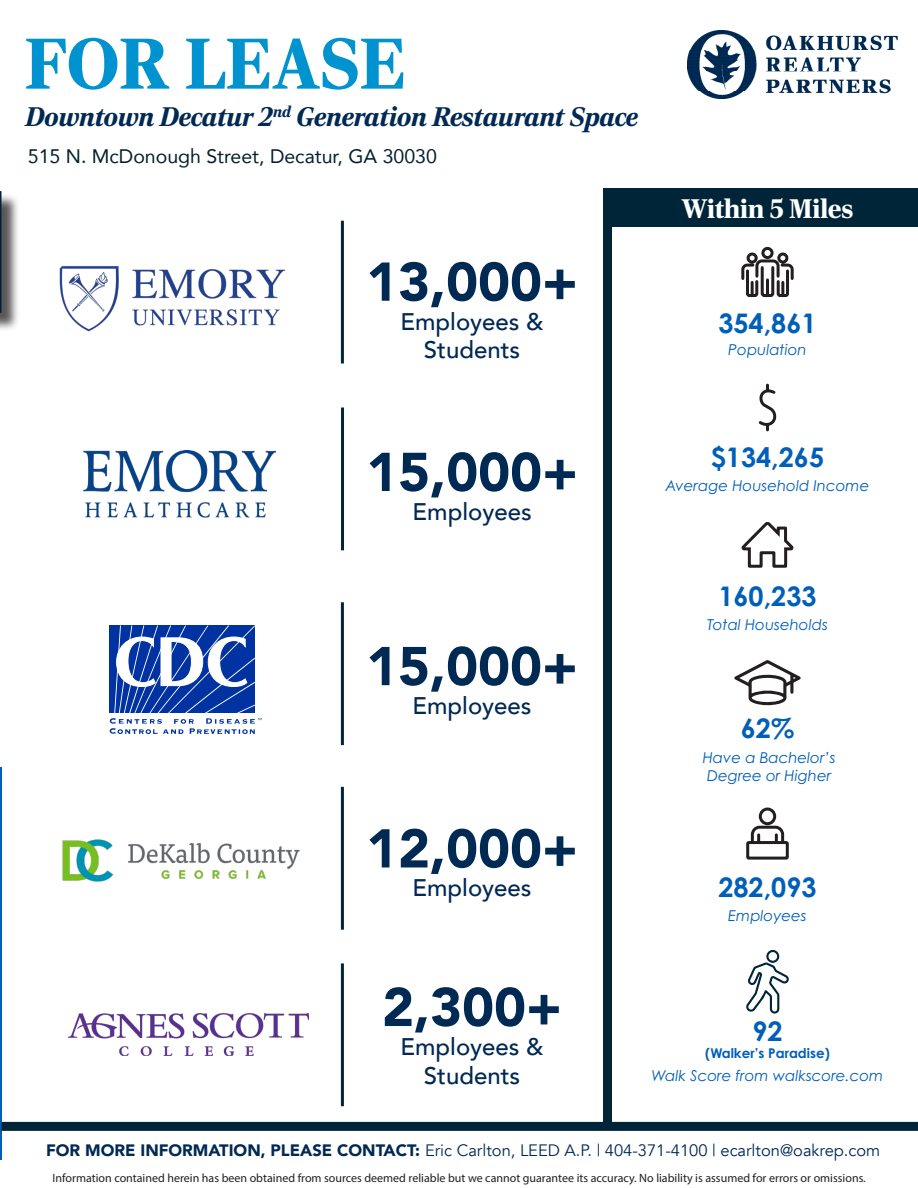
<style>
.page{position:relative;width:918px;height:1188px;background:#fff}
.page>*{position:absolute;margin:0;border:0;box-sizing:border-box;transform-origin:0 0}
.t1{font:900 72px "Rocky";color:#0093d0}
.t2{font:900 54px "Avenir";color:#002953}
.t3{font:italic 900 27px "Rocky";color:#002953}
.t4{font:700 27px "Century Gothic Pro";color:#005fb9}
.t5{font:900 27px "Rocky";color:#fff}
.t6{font:500 24px/28.8px "Avenir";color:#002953;text-align:center}
.t7{font:19.5px "Avenir";color:#031f2c}
.t8{font:16.5px "Avenir";color:#002953}
.t9{font:italic 15px/18px "Century Gothic Pro";color:#005fb9}
.t10{font:700 13.5px "Century Gothic Pro";color:#005fb9}
.t11{font:12px "Myriad Pro";color:#231f20}
.s1{font-weight:900}
</style>
<div class="page">
<hr style="left:0;top:767px;width:2px;height:393px;background:#005fb9">
<div style="left:0;top:193px;width:20px;height:139px;background:#231f20;opacity:.75"></div>
<svg style="left:0;top:191px;width:2px;height:122px"></svg>
<img style="left:59px;top:266px;width:227px;height:66px">
<svg style="left:110px;top:626px;width:152px;height:108px"></svg>
<img style="left:62px;top:839px;width:238px;height:43px">
<img style="left:84px;top:451px;width:192px;height:66px">
<hr style="left:341px;top:221px;width:3px;height:143px;background:#002539">
<hr style="left:341px;top:408px;width:3px;height:142px;background:#002539">
<hr style="left:341px;top:602px;width:3px;height:143px;background:#002539">
<hr style="left:341px;top:787px;width:3px;height:143px;background:#002539">
<hr style="left:341px;top:963px;width:3px;height:143px;background:#002539">
<img style="left:688px;top:31px;width:210px;height:67px">
<div style="left:603px;top:188px;width:315px;height:39px;background:#002539"></div>
<div style="left:603px;top:190px;width:9px;height:936px;background:#002539"></div>
<svg style="left:741px;top:246px;width:53px;height:52px"></svg>
<svg style="left:741px;top:522px;width:53px;height:46px"></svg>
<svg style="left:746px;top:807px;width:43px;height:53px"></svg>
<svg style="left:758px;top:383px;width:19px;height:49px"></svg>
<svg style="left:746px;top:950px;width:43px;height:64px"></svg>
<svg style="left:734px;top:660px;width:67px;height:45px"></svg>
<div style="left:2px;top:1122px;width:916px;height:9px;background:#002539"></div>
<img style="left:68px;top:1013px;width:241px;height:42px">
<p class="t1" style="left:25px;top:21px;width:383px">FOR LEASE</p>
<p class="t3" style="left:26px;top:101px;width:614px">Downtown Decatur 2<sup>nd</sup> Generation Restaurant Space</p>
<p class="t7" style="left:28px;top:141px;width:411px">515 N. McDonough Street, Decatur, GA 30030</p>
<p class="t2" style="left:366px;top:236px;width:213px">13,000+</p>
<p class="t6" style="left:401px;top:305px;width:145px">Employees &amp;<br>Students</p>
<p class="t5" style="left:682px;top:192px;width:173px">Within 5 Miles</p>
<p class="t4" style="left:718px;top:306px;width:100px">354,861</p>
<p class="t9" style="left:728px;top:341px;width:80px">Population</p>
<p class="t2" style="left:366px;top:426px;width:213px">15,000+</p>
<p class="t6" style="left:413px;top:496px;width:121px">Employees</p>
<p class="t2" style="left:366px;top:620px;width:213px">15,000+</p>
<p class="t6" style="left:413px;top:690px;width:121px">Employees</p>
<p class="t2" style="left:366px;top:802px;width:213px">12,000+</p>
<p class="t6" style="left:413px;top:872px;width:121px">Employees</p>
<p class="t2" style="left:382px;top:961px;width:181px">2,300+</p>
<p class="t6" style="left:401px;top:1031px;width:145px">Employees &amp;<br>Students</p>
<p class="t4" style="left:711px;top:440px;width:115px">$134,265</p>
<p class="t9" style="left:666px;top:477px;width:205px">Average Household Income</p>
<p class="t4" style="left:718px;top:579px;width:100px">160,233</p>
<p class="t9" style="left:707px;top:615px;width:122px">Total Households</p>
<p class="t4" style="left:741px;top:712px;width:55px">62%</p>
<p class="t9" style="left:703px;top:749px;width:134px">Have a Bachelor’s<br>Degree or Higher</p>
<p class="t4" style="left:718px;top:870px;width:100px">282,093</p>
<p class="t9" style="left:728px;top:906px;width:80px">Employees</p>
<p class="t4" style="left:752px;top:1015px;width:32px">92</p>
<p class="t10" style="left:705px;top:1044px;width:126px">(Walker’s Paradise)</p>
<p class="t9" style="left:652px;top:1066px;width:233px">Walk Score from walkscore.com</p>
<h3 class="t8" style="left:46px;top:1141px;width:836px"><span class="s1">FOR MORE INFORMATION, PLEASE CONTACT:</span> Eric Carlton, LEED A.P. | 404-371-4100 | ecarlton@oakrep.com</h3>
<p class="t11" style="left:53px;top:1171px;width:815px">Information contained herein has been obtained from sources deemed reliable but we cannot guarantee its accuracy. No liability is assumed for errors or omissions.</p>
</div>
